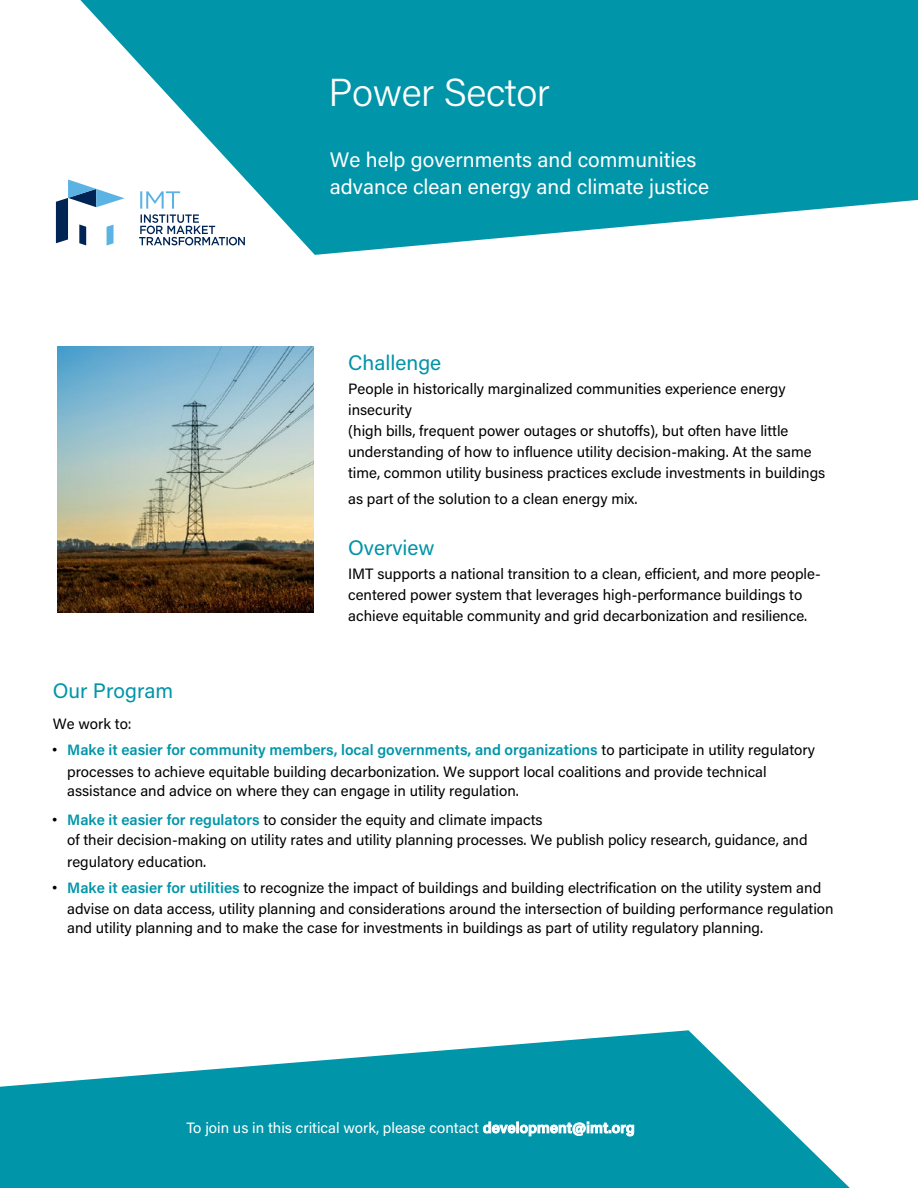
<style>
.page{position:relative;width:918px;height:1188px;background:#fff}
.page>*{position:absolute;margin:0;border:0;box-sizing:border-box;transform-origin:0 0}
.t1{font:300 39px "Acumin Pro";letter-spacing:-.01em;color:#fff}
.t2{font:21px/27px "Acumin Pro";color:#fff}
.t3{font:21px "Acumin Pro";color:#0093a8}
.t4{font:21px "Acumin Pro";color:#0095a9}
.t5{font:15px/21px "Acumin Pro";color:#000}
.t6{font:15px "Acumin Pro";color:#fff}
.s1{font-family:"Arial"}
.s2{font-weight:600;color:#0095a9}
.s3{font-weight:600}
</style>
<div class="page">
<svg style="left:80px;top:0;width:838px;height:255px;fill:#0095a9"></svg>
<img style="left:57px;top:347px;width:257px;height:265px">
<svg style="left:0;top:1030px;width:850px;height:158px;fill:#0095a9"></svg>
<svg style="left:56px;top:180px;width:69px;height:66px"></svg>
<svg style="left:139px;top:191px;width:106px;height:54px"></svg>
<h1 class="t1" style="left:328px;top:66px;width:223px">Power Sector</h1>
<h2 class="t2" style="left:330px;top:145px;width:381px">We help governments and communities advance clean energy and climate justice</h2>
<h2 class="t3" style="left:348px;top:348px;width:95px">Challenge</h2>
<p class="t5" style="left:348px;top:377px;width:479px">People in historically marginalized communities experience energy insecurity<br>(high bills, frequent power outages or shutoffs), but often have little understanding of how to influence utility decision-making. At the same time, common utility business practices exclude investments in buildings</p>
<p class="t5" style="left:348px;top:488px;width:291px">as part of the solution to a clean energy mix.</p>
<h2 class="t3" style="left:348px;top:533px;width:88px">Overview</h2>
<p class="t5" style="left:348px;top:562px;width:474px">IMT supports a national transition to a clean, efficient, and more people&shy;centered power system that leverages high-performance buildings to achieve equitable community and grid decarbonization and resilience.</p>
<h2 class="t4" style="left:53px;top:677px;width:122px">Our Program</h2>
<p class="t5" style="left:53px;top:712px;width:80px">We work to:</p>
<p class="t5" style="left:67px;top:738px;width:749px;line-height:21.6px;text-indent:-15px"><span class="s1">•</span> <span class="s2">Make it easier for community members, local governments, and organizations</span> to participate in utility regulatory processes to achieve equitable building decarbonization. We support local coalitions and provide technical</p>
<p class="t5" style="left:67px;top:780px;width:453px">assistance and advice on where they can engage in utility regulation.</p>
<p class="t5" style="left:67px;top:809px;width:742px;line-height:20.1px;text-indent:-15px"><span class="s1">•</span> <span class="s2">Make it easier for regulators</span> to consider the equity and climate impacts<br>of their decision-making on utility rates and utility planning processes. We publish policy research, guidance, and</p>
<p class="t5" style="left:67px;top:851px;width:141px">regulatory education.</p>
<p class="t5" style="left:67px;top:876px;width:768px;text-indent:-15px"><span class="s1">•</span> <span class="s2">Make it easier for utilities</span> to recognize the impact of buildings and building electrification on the utility system and advise on data access, utility planning and considerations around the intersection of building performance regulation</p>
<p class="t5" style="left:67px;top:917px;width:698px">and utility planning and to make the case for investments in buildings as part of utility regulatory planning.</p>
<p class="t6" style="left:186px;top:1117px;width:450px">To join us in this critical work, please contact <span class="s3">development@imt.org</span></p>
</div>
